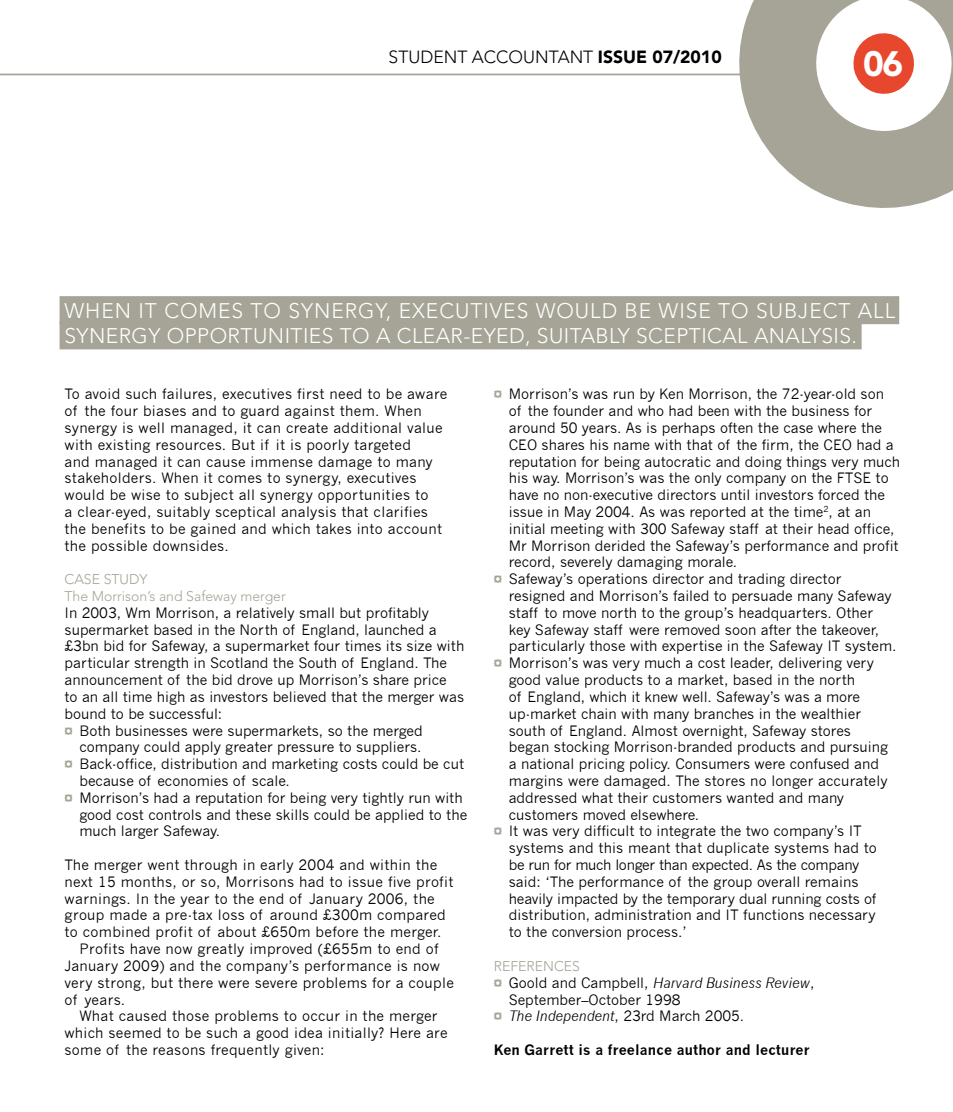
<style>
.page{position:relative;width:953px;height:1112px;background:#fff}
.page>*{position:absolute;margin:0;border:0;box-sizing:border-box;transform-origin:0 0}
.t1{font:900 35px "Avenir";color:#fff}
.t2{font:300 21px/25.2px "Avenir";letter-spacing:.045em;color:#fff}
.t3{font:300 17.5px "Avenir";color:#000}
.t4{font:14px "News Gothic";color:#000}
.t5{font:14px/16.8px "News Gothic";letter-spacing:.02em;color:#000}
.t6{font:300 14px/16.8px "Avenir";color:#a5a496}
.t7{font:14px "News Gothic";letter-spacing:-.02em;color:#000}
.t8{font:italic 14px "News Gothic";color:#000}
.t9{font:700 14px "News Gothic";letter-spacing:.01em;color:#000}
.s1{font-weight:900}
.s2{font-family:"Avenir";font-weight:900;color:#a5a496}
.s3{font-family:"Avenir";font-weight:900;font-style:normal;color:#a5a496}
.s4{font-style:normal}
.s5{font-style:italic}
</style>
<div class="page">
<div style="left:60px;top:296px;width:839px;height:28px;background:#a5a496"></div>
<div style="left:60px;top:321px;width:801px;height:28px;background:#a5a496"></div>
<svg style="left:743px;top:0;width:209px;height:208px"></svg>
<svg style="left:766px;top:0;width:186px;height:181px"></svg>
<hr style="left:0;top:74px;width:740px;height:1px;background:#a5a496">
<p class="t3" style="left:388px;top:47px;width:334px">STUDENT ACCOUNTANT <span class="s1">ISSUE 07/2010</span></p>
<h1 class="t1" style="left:863px;top:43px;width:42px">06</h1>
<h2 class="t2" style="left:64px;top:298px;width:832px">WHEN IT COMES TO SYNERGY, EXECUTIVES WOULD BE WISE TO SUBJECT ALL<br>SYNERGY OPPORTUNITIES TO A CLEAR-EYED, SUITABLY SCEPTICAL ANALYSIS.</h2>
<p class="t5" style="left:64px;top:386px;width:384px">To avoid such failures, executives first need to be aware of the four biases and to guard against them. When synergy is well managed, it can create additional value with existing resources. But if it is poorly targeted<br>and managed it can cause immense damage to many stakeholders. When it comes to synergy, executives would be wise to subject all synergy opportunities to<br>a clear-eyed, suitably sceptical analysis that clarifies the benefits to be gained and which takes into account the possible downsides.</p>
<p class="t6" style="left:65px;top:571px;width:223px">CASE ST UDY<br>THE M ORRISON’S AND SAFEWAY MERGER</p>
<p class="t4" style="left:65px;top:604px;width:366px">In 2003, Wm Morrison, a relatively small but profitably</p>
<p class="t4" style="left:65px;top:621px;width:373px">supermarket based in the North of England, launched a</p>
<p class="t4" style="left:65px;top:638px;width:401px">£3bn bid for Safeway, a supermarket four times its size with</p>
<p class="t4" style="left:65px;top:655px;width:384px">particular strength in Scotland the South of England. The</p>
<p class="t4" style="left:65px;top:671px;width:384px">announcement of the bid drove up Morrison’s share price</p>
<p class="t4" style="left:65px;top:688px;width:401px">to an all time high as investors believed that the merger was</p>
<p class="t4" style="left:65px;top:705px;width:159px">bound to be successful:</p>
<p class="t4" style="left:65px;top:722px;width:359px"><span class="s2">¤</span> Both businesses were supermarkets, so the merged</p>
<p class="t4" style="left:79px;top:739px;width:343px">company could apply greater pressure to suppliers.</p>
<p class="t4" style="left:65px;top:755px;width:401px"><span class="s2">¤</span> Back-office, distribution and marketing costs could be cut</p>
<p class="t4" style="left:79px;top:772px;width:212px">because of economies of scale.</p>
<p class="t4" style="left:65px;top:789px;width:399px"><span class="s2">¤</span> Morrison’s had a reputation for being very tightly run with</p>
<p class="t4" style="left:79px;top:806px;width:389px">good cost controls and these skills could be applied to the</p>
<p class="t4" style="left:79px;top:823px;width:142px">much larger Safeway.</p>
<p class="t5" style="left:65px;top:856px;width:374px">The merger went through in early 2004 and within the</p>
<p class="t5" style="left:65px;top:873px;width:390px">next 15 months, or so, Morrisons had to issue five profit</p>
<p class="t5" style="left:65px;top:890px;width:372px">warnings. In the year to the end of January 2006, the</p>
<p class="t5" style="left:65px;top:906px;width:383px">group made a pre-tax loss of around £300m compared</p>
<p class="t5" style="left:65px;top:923px;width:378px">to combined profit of about £650m before the merger.</p>
<p class="t5" style="left:79px;top:940px;width:360px">Profits have now greatly improved (£655m to end of</p>
<p class="t5" style="left:65px;top:957px;width:377px">January 2009) and the company’s performance is now</p>
<p class="t5" style="left:65px;top:974px;width:391px">very strong, but there were severe problems for a couple</p>
<p class="t4" style="left:65px;top:991px;width:62px">of years.</p>
<p class="t5" style="left:79px;top:1007px;width:360px">What caused those problems to occur in the merger</p>
<p class="t5" style="left:65px;top:1024px;width:384px">which seemed to be such a good idea initially? Here are</p>
<p class="t5" style="left:65px;top:1041px;width:261px">some of the reasons frequently given:</p>
<p class="t4" style="left:494px;top:386px;width:391px"><span class="s2">¤</span> Morrison’s was run by Ken Morrison, the 72-year-old son</p>
<p class="t4" style="left:508px;top:403px;width:365px">of the founder and who had been with the business for</p>
<p class="t4" style="left:508px;top:419px;width:375px">around 50 years. As is perhaps often the case where the</p>
<p class="t4" style="left:508px;top:436px;width:386px">CEO shares his name with that of the firm, the CEO had a</p>
<p class="t4" style="left:508px;top:453px;width:392px">reputation for being autocratic and doing things very much</p>
<p class="t4" style="left:508px;top:470px;width:381px">his way. Morrison’s was the only company on the FTSE to</p>
<p class="t4" style="left:508px;top:487px;width:378px">have no non-executive directors until investors forced the</p>
<p class="t4" style="left:508px;top:503px;width:363px">issue in May 2004. As was reported at the time<sup>2</sup>, at an</p>
<p class="t4" style="left:508px;top:520px;width:387px">initial meeting with 300 Safeway staff at their head office,</p>
<p class="t4" style="left:508px;top:537px;width:391px">Mr Morrison derided the Safeway’s performance and profit</p>
<p class="t4" style="left:508px;top:554px;width:230px">record, severely damaging morale.</p>
<p class="t4" style="left:494px;top:571px;width:349px"><span class="s2">¤</span> Safeway’s operations director and trading director</p>
<p class="t4" style="left:508px;top:587px;width:384px">resigned and Morrison’s failed to persuade many Safeway</p>
<p class="t4" style="left:508px;top:604px;width:366px">staff to move north to the group’s headquarters. Other</p>
<p class="t4" style="left:508px;top:621px;width:372px">key Safeway staff were removed soon after the takeover,</p>
<p class="t4" style="left:508px;top:638px;width:389px">particularly those with expertise in the Safeway IT system.</p>
<p class="t4" style="left:494px;top:655px;width:381px"><span class="s2">¤</span> Morrison’s was very much a cost leader, delivering very</p>
<p class="t4" style="left:508px;top:671px;width:348px">good value products to a market, based in the north</p>
<p class="t4" style="left:508px;top:688px;width:353px">of England, which it knew well. Safeway’s was a more</p>
<p class="t4" style="left:508px;top:705px;width:354px">up‑ market chain with many branches in the wealthier</p>
<p class="t4" style="left:508px;top:722px;width:344px">south of England. Almost overnight, Safeway stores</p>
<p class="t4" style="left:508px;top:739px;width:381px">began stocking Morrison-branded products and pursuing</p>
<p class="t4" style="left:508px;top:755px;width:371px">a national pricing policy. Consumers were confused and</p>
<p class="t4" style="left:508px;top:772px;width:380px">margins were damaged. The stores no longer accurately</p>
<p class="t4" style="left:508px;top:789px;width:337px">addressed what their customers wanted and many</p>
<p class="t4" style="left:508px;top:806px;width:192px">customers moved elsewhere.</p>
<p class="t4" style="left:494px;top:823px;width:369px"><span class="s2">¤</span> It was very difficult to integrate the two company’s IT</p>
<p class="t4" style="left:508px;top:839px;width:369px">systems and this meant that duplicate systems had to</p>
<p class="t7" style="left:508px;top:856px;width:352px">be run for much longer than expected. As the company</p>
<p class="t4" style="left:508px;top:873px;width:351px">said: ‘The performance of the group overall remains</p>
<p class="t4" style="left:508px;top:890px;width:369px">heavily impacted by the temporary dual running costs of</p>
<p class="t4" style="left:508px;top:907px;width:368px">distribution, administration and IT functions necessary</p>
<p class="t4" style="left:508px;top:923px;width:179px">to the conversion process.’</p>
<p class="t6" style="left:494px;top:957px;width:88px">REFERENCES</p>
<p class="t8" style="left:494px;top:974px;width:322px"><span class="s3">¤</span> <span class="s4">Goold and Campbell,</span> Harvard Business Review<span class="s4">,</span></p>
<p class="t4" style="left:508px;top:991px;width:173px">September–October 1998</p>
<p class="t4" style="left:494px;top:1007px;width:252px"><span class="s2">¤</span> <span class="s5">The Independent</span>, 23rd March 2005.</p>
<p class="t9" style="left:494px;top:1041px;width:317px">Ken Garrett is a freelance author and lecturer</p>
</div>
